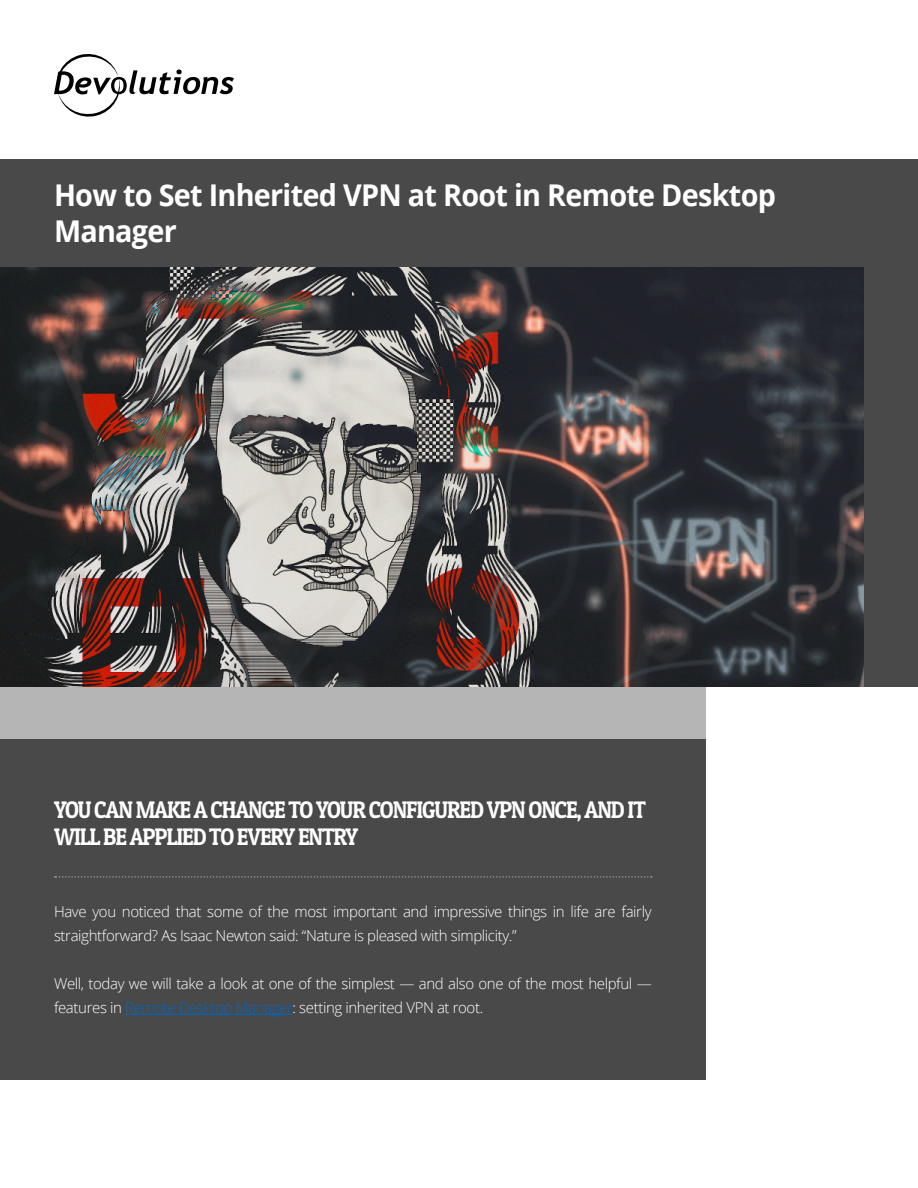
<style>
.page{position:relative;width:918px;height:1188px;background:#fff}
.page>*{position:absolute;margin:0;border:0;box-sizing:border-box;transform-origin:0 0}
.t1{font:700 30px/36px "Open Sans";letter-spacing:-.025em;color:#fff;scale:.96 1}
.t2{font:24px/27px "Patua One";letter-spacing:-.05em;color:#fff;scale:.9 1}
.t3{font:300 15px/24px "Open Sans";letter-spacing:-.025em;color:#fff}
.s1{color:#0068c3}
</style>
<div class="page">
<div style="left:0;top:159px;width:918px;height:527px;background:#494949"></div>
<svg style="left:54px;top:54px;width:180px;height:63px"></svg>
<div style="left:0;top:686px;width:706px;height:348px;background:#b5b5b5"></div>
<div style="left:0;top:739px;width:706px;height:341px;background:#494949"></div>
<svg style="left:55px;top:876px;width:597px;height:2px"></svg>
<hr style="left:125px;top:1014px;width:168px;height:1px;background:#0068c3">
<img style="left:0;top:267px;width:864px;height:419px">
<p class="t1" style="left:54px;top:177px;width:754px">How to Set Inherited VPN at Root in Remote Desktop<br>Manager</p>
<p class="t2" style="left:54px;top:796px;width:659px">YOU CAN MAKE A CHANGE TO YOUR CONFIGURED VPN ONCE, AND IT<br>WILL BE APPLIED TO EVERY ENTRY</p>
<p class="t3" style="left:54px;top:899px;width:599px">Have you noticed that some of the most important and impressive things in life are fairly straightforward? As Isaac Newton said: “Nature is pleased with simplicity.”</p>
<p class="t3" style="left:54px;top:971px;width:599px">Well, today we will take a look at one of the simplest — and also one of the most helpful — features in <span class="s1">Remote Desktop Manager</span>: setting inherited VPN at root.</p>
</div>
